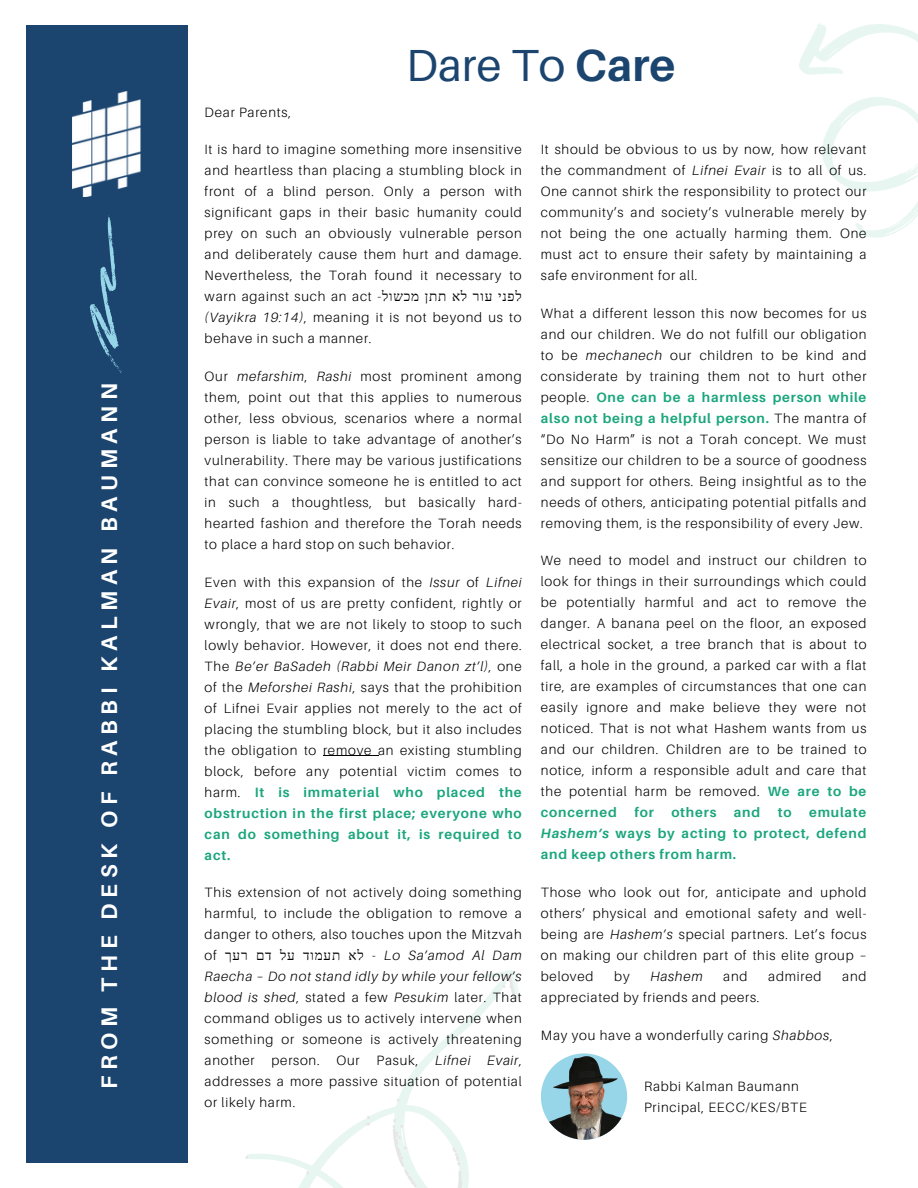
<style>
.page{position:relative;width:918px;height:1188px;background:#fff}
.page>*{position:absolute;margin:0;border:0;box-sizing:border-box;transform-origin:0 0}
.t1{font:45px "Aileron";color:#1b456f}
.t2{font:700 22.5px "Aileron";letter-spacing:.25em;color:#fff}
.t3{font:300 13.5px/21px "Aileron";letter-spacing:.06em;color:#000;text-align:justify}
.t4{font:700 13.5px/21px "Aileron";letter-spacing:.06em;color:#1ba67d;text-align:justify}
.t5{font:13.5px "Liberation Serif";color:#000}
.t6{font:italic 300 13.5px "Aileron";letter-spacing:.06em;color:#000}
.s1{font-weight:700}
.s2{font-family:"Liberation Serif";font-weight:400}
.s3{font-style:italic}
.s4{font-weight:700;color:#1ba67d}
</style>
<div class="page">
<svg style="left:250px;top:1002px;width:242px;height:186px"></svg>
<svg style="left:364px;top:1114px;width:8px;height:11px"></svg>
<svg style="left:245px;top:1154px;width:5px;height:5px"></svg>
<svg style="left:482px;top:970px;width:37px;height:32px"></svg>
<svg style="left:451px;top:1149px;width:14px;height:39px"></svg>
<svg style="left:387px;top:1023px;width:31px;height:165px"></svg>
<svg style="left:799px;top:23px;width:119px;height:215px"></svg>
<img style="left:541px;top:1053px;width:86px;height:87px;border-radius:50%">
<hr style="left:323px;top:755px;width:55px;height:1px;background:#000">
<div style="left:26px;top:26px;width:162px;height:1137px;background:#1b456f"></div>
<svg style="left:90px;top:215px;width:32px;height:158px"></svg>
<img style="left:72px;top:92px;width:69px;height:104px">
<p class="t2" style="left:95px;top:1089px;width:708px;rotate:-90deg">FROM THE DESK OF RABBI KALMAN BAUMANN</p>
<p class="t1" style="left:406px;top:37px;width:271px">Dare To <span class="s1">Care</span></p>
<p class="t3" style="left:205px;top:101px;width:88px">Dear Parents,</p>
<p class="t3" style="left:205px;top:139px;width:319px">It is hard to imagine something more insensitive and heartless than placing a stumbling block in front of a blind person. Only a person with significant gaps in their basic humanity could prey on such an obviously vulnerable person and deliberately cause them hurt and damage.<br>Nevertheless, the Torah found it necessary to w a r n a g a i n s t s u c h a n a c t <span class="s2">שול</span>- <span class="s2">מכ תן ת א ל עור לפנ י </span><span class="s3">(Vayikra 19:14)</span>, meaning it is not beyond us to behave in such a manner.</p>
<p class="t3" style="left:205px;top:365px;width:319px">Our <span class="s3">mefarshim</span>, <span class="s3">Rashi</span> most prominent among them, point out that this applies to numerous other, less obvious, scenarios where a normal person is liable to take advantage of another’s vulnerability. There may be various justifications that can convince someone he is entitled to act in such a thoughtless, but basically hard&shy;hearted fashion and therefore the Torah needs to place a hard stop on such behavior.</p>
<p class="t3" style="left:205px;top:571px;width:319px">Even with this expansion of the <span class="s3">Issur</span> of <span class="s3">Lifnei Evair</span>, most of us are pretty confident, rightly or wrongly, that we are not likely to stoop to such lowly behavior. However, it does not end there.<br>The <span class="s3">Be’er BaSadeh (Rabbi Meir Danon zt’l)</span>, one of the <span class="s3">Meforshei Rashi</span>, says that the prohibition of Lifnei Evair applies not merely to the act of placing the stumbling block, but it also includes the obligation to remove an existing stumbling block, before any potential victim comes to harm. <span class="s4">It is immaterial who placed the obstruction in the first place; everyone who can do something about it, is required to act.</span></p>
<p class="t3" style="left:205px;top:882px;width:319px">This extension of not actively doing something harmful, to include the obligation to remove a danger to others, also touches upon the Mitzvah of</p>
<p class="t5" style="left:225px;top:948px;width:24px">עך ר</p>
<p class="t5" style="left:256px;top:948px;width:17px">םד</p>
<p class="t5" style="left:280px;top:948px;width:16px">על</p>
<p class="t5" style="left:303px;top:948px;width:39px">מוד ע ת</p>
<p class="t5" style="left:358px;top:948px;width:8px">ל</p>
<p class="t3" style="left:205px;top:945px;width:319px;text-indent:144px"><span class="s2">א</span> - <span class="s3">Lo Sa’amod Al Dam Raecha</span> – <span class="s3">Do not stand idly by while your fellow’s blood is shed</span>, stated a few <span class="s3">Pesukim</span> later. That command obliges us to actively intervene when something or someone is actively threatening another person. Our Pasuk, <span class="s3">Lifnei Evair</span>, addresses a more passive situation of potential or likely harm.</p>
<p class="t3" style="left:541px;top:139px;width:327px">It should be obvious to us by now, how relevant the commandment of <span class="s3">Lifnei Evair</span> is to all of us.<br>One cannot shirk the responsibility to protect our community’s and society’s vulnerable merely by not being the one actually harming them. One must act to ensure their safety by maintaining a safe environment for all.</p>
<p class="t3" style="left:541px;top:302px;width:327px">What a different lesson this now becomes for us and our children. We do not fulfill our obligation to be <span class="s3">mechanech</span> our children to be kind and considerate by training them not to hurt other people. <span class="s4">One can be a harmless person while also not being a helpful person.</span> The mantra of “Do No Harm” is not a Torah concept. We must sensitize our children to be a source of goodness and support for others. Being insightful as to the needs of others, anticipating potential pitfalls and removing them, is the responsibility of every Jew.</p>
<h2 class="t3" style="left:541px;top:550px;width:327px">We need to model and instruct our children to look for things in their surroundings which could be potentially harmful and act to remove the danger. A banana peel on the floor, an exposed electrical socket, a tree branch that is about to fall, a hole in the ground, a parked car with a flat tire, are examples of circumstances that one can easily ignore and make believe they were not noticed. That is not what Hashem wants from us and our children. Children are to be trained to notice, inform a responsible adult and care that the potential harm be removed. <span class="s4">We are to be concerned</span></h2>
<h2 class="t4" style="left:634px;top:802px;width:21px">for</h2>
<h2 class="t4" style="left:671px;top:802px;width:47px">others</h2>
<h2 class="t4" style="left:734px;top:802px;width:28px">and</h2>
<h2 class="t4" style="left:778px;top:802px;width:15px">to</h2>
<h2 class="t4" style="left:541px;top:802px;width:327px;text-indent:268px">emulate <span class="s3">Hashem’s</span> ways by acting to protect, defend and keep others from harm.</h2>
<p class="t3" style="left:541px;top:882px;width:327px">Those who look out for, anticipate and uphold others’ physical and emotional safety and well&shy;being are <span class="s3">Hashem’s</span> special partners. Let’s focus on making our children part of this elite group – beloved</p>
<p class="t3" style="left:614px;top:966px;width:17px">by</p>
<p class="t6" style="left:650px;top:968px;width:54px">Hashem</p>
<p class="t3" style="left:723px;top:966px;width:26px">and</p>
<p class="t3" style="left:768px;top:966px;width:55px">admired</p>
<p class="t3" style="left:842px;top:966px;width:26px">and</p>
<p class="t3" style="left:541px;top:987px;width:220px">appreciated by friends and peers.</p>
<h1 class="t3" style="left:541px;top:1024px;width:293px">May you have a wonderfully caring <span class="s3">Shabbos</span>,</h1>
<p class="t3" style="left:644px;top:1076px;width:156px">Rabbi Kalman Baumann</p>
<p class="t3" style="left:644px;top:1097px;width:164px">Principal, EECC/KES/BTE</p>
</div>
